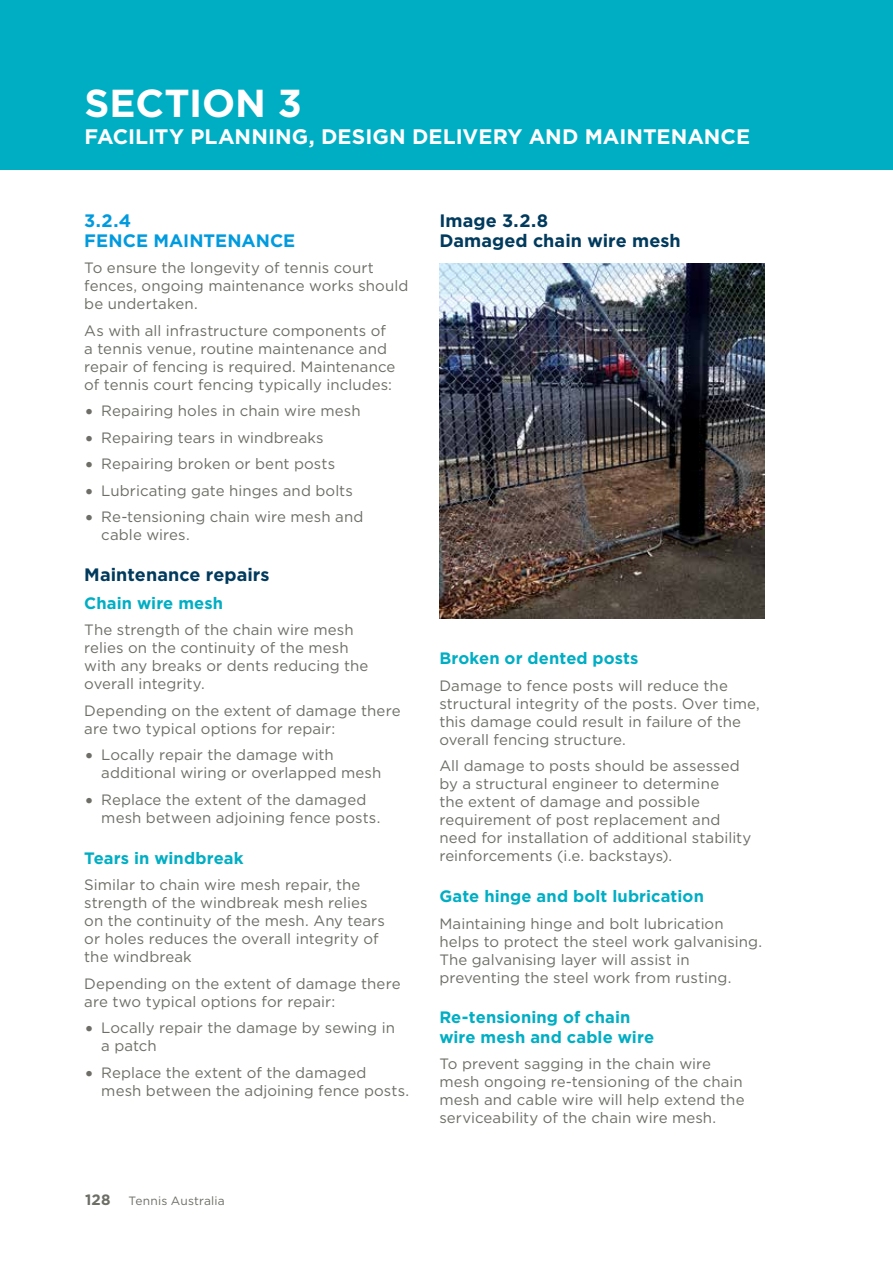
<style>
.page{position:relative;width:893px;height:1263px;background:#fff}
.page>*{position:absolute;margin:0;border:0;box-sizing:border-box;transform-origin:0 0}
.t1{font:700 39px "Gotham HTF";color:#fff}
.t2{font:700 21px "Gotham HTF";color:#fff}
.t3{font:700 18px/19.5px "Gotham HTF";letter-spacing:.005em;color:#003a5d}
.t4{font:700 18px/19.5px "Gotham HTF";color:#009bdf}
.t5{font:700 16.5px/19.5px "Gotham HTF";letter-spacing:.005em;color:#00aec4}
.t6{font:15px/18px "Gotham HTF";letter-spacing:.005em;color:#6e6e67}
.t7{font:700 15px "Gotham HTF";color:#6e6e67}
.t8{font:12px "Gotham HTF";letter-spacing:.01em;color:#6e6e67}
.s1{font-size:21px}
</style>
<div class="page">
<div style="left:0;top:0;width:893px;height:170px;background:#00aec4"></div>
<img style="left:439px;top:264px;width:325px;height:355px">
<h1 class="t1" style="left:84px;top:81px;width:219px">SECTION 3</h1>
<h2 class="t2" style="left:84px;top:125px;width:667px">FACILITY PLANNING, DESIGN DELIVERY AND MAINTENANCE</h2>
<p class="t4" style="left:84px;top:210px;width:213px">3.2.4<br>FENCE MAINTENANCE</p>
<p class="t6" style="left:84px;top:259px;width:326px">To ensure the longevity of tennis court fences, ongoing maintenance works should be undertaken.</p>
<p class="t6" style="left:84px;top:321px;width:313px">As with all infrastructure components of a tennis venue, routine maintenance and repair of fencing is required. Maintenance of tennis court fencing typically includes:</p>
<p class="t6" style="left:84px;top:402px;width:278px"><span class="s1">•</span> Repairing holes in chain wire mesh</p>
<p class="t6" style="left:84px;top:428px;width:241px"><span class="s1">•</span> Repairing tears in windbreaks</p>
<p class="t6" style="left:84px;top:455px;width:252px"><span class="s1">•</span> Repairing broken or bent posts</p>
<p class="t6" style="left:84px;top:481px;width:270px"><span class="s1">•</span> Lubricating gate hinges and bolts</p>
<p class="t6" style="left:101px;top:508px;width:264px;text-indent:-17px"><span class="s1">•</span> Re-tensioning chain wire mesh and cable wires.</p>
<p class="t3" style="left:84px;top:564px;width:187px">Maintenance repairs</p>
<p class="t5" style="left:84px;top:593px;width:140px">Chain wire mesh</p>
<p class="t6" style="left:84px;top:621px;width:286px">The strength of the chain wire mesh relies on the continuity of the mesh with any breaks or dents reducing the overall integrity.</p>
<p class="t6" style="left:84px;top:701px;width:318px">Depending on the extent of damage there are two typical options for repair:</p>
<p class="t6" style="left:101px;top:746px;width:282px;text-indent:-17px"><span class="s1">•</span> Locally repair the damage with additional wiring or overlapped mesh</p>
<p class="t6" style="left:101px;top:790px;width:281px;text-indent:-17px"><span class="s1">•</span> Replace the extent of the damaged mesh between adjoining fence posts.</p>
<p class="t5" style="left:84px;top:848px;width:161px">Tears in windbreak</p>
<p class="t6" style="left:84px;top:876px;width:302px">Similar to chain wire mesh repair, the strength of the windbreak mesh relies on the continuity of the mesh. Any tears or holes reduces the overall integrity of the windbreak</p>
<p class="t6" style="left:84px;top:974px;width:318px">Depending on the extent of damage there are two typical options for repair:</p>
<p class="t6" style="left:101px;top:1019px;width:295px;text-indent:-17px"><span class="s1">•</span> Locally repair the damage by sewing in a patch</p>
<p class="t6" style="left:101px;top:1063px;width:309px;text-indent:-17px"><span class="s1">•</span> Replace the extent of the damaged mesh between the adjoining fence posts.</p>
<p class="t7" style="left:85px;top:1191px;width:27px">128</p>
<p class="t8" style="left:129px;top:1194px;width:98px">Tennis Australia</p>
<p class="t3" style="left:439px;top:211px;width:243px">Image 3.2.8<br>Damaged chain wire mesh</p>
<p class="t5" style="left:439px;top:648px;width:201px">Broken or dented posts</p>
<p class="t6" style="left:439px;top:676px;width:322px">Damage to fence posts will reduce the structural integrity of the posts. Over time, this damage could result in failure of the overall fencing structure.</p>
<p class="t6" style="left:439px;top:757px;width:314px">All damage to posts should be assessed by a structural engineer to determine<br>the extent of damage and possible requirement of post replacement and need for installation of additional stability reinforcements (i.e. backstays).</p>
<p class="t5" style="left:439px;top:886px;width:266px">Gate hinge and bolt lubrication</p>
<p class="t6" style="left:439px;top:914px;width:324px">Maintaining hinge and bolt lubrication helps to protect the steel work galvanising.<br>The galvanising layer will assist in preventing the steel work from rusting.</p>
<p class="t5" style="left:439px;top:1007px;width:216px">Re-tensioning of chain wire mesh and cable wire</p>
<p class="t6" style="left:439px;top:1055px;width:307px">To prevent sagging in the chain wire mesh ongoing re-tensioning of the chain mesh and cable wire will help extend the serviceability of the chain wire mesh.</p>
</div>
